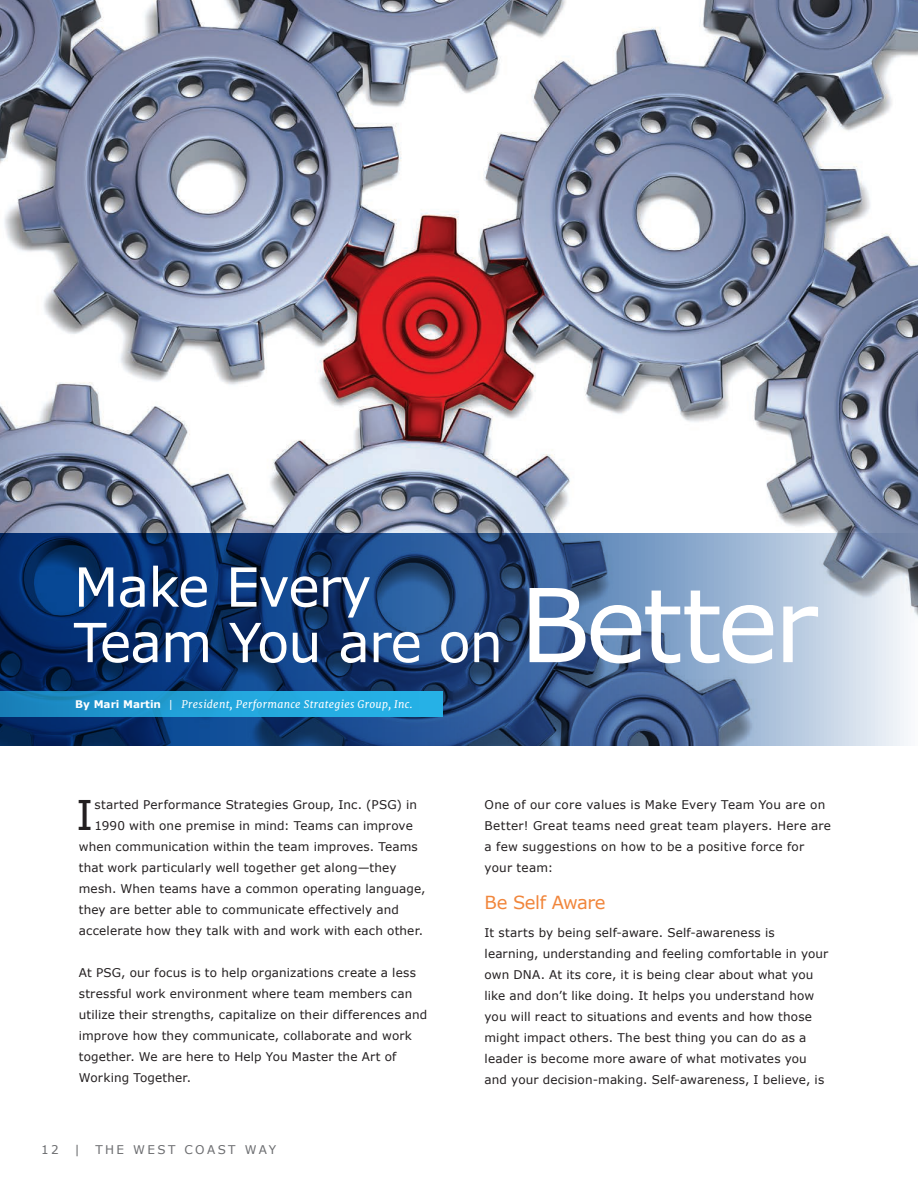
<style>
.page{position:relative;width:918px;height:1188px;background:#fff}
.page>*{position:absolute;margin:0;border:0;box-sizing:border-box;transform-origin:0 0}
.t1{font:54px "Verdana";letter-spacing:-.02em;color:#fff}
.body_text_Drop_Cap{font:40.95px "Verdana";color:#231f20}
.t2{font:18px "Verdana";letter-spacing:-.025em;color:#f1863c}
.body_text_Drop_Cap-2{font:12px/21px "Verdana";letter-spacing:.015em;color:#231f20}
.t3{font:12px "Verdana";letter-spacing:.2em;color:#6c6d70}
.t4{font:italic 10.5px "Merriweather";letter-spacing:.03em;color:#fff}
.s1{font-size:102px}
.s2{font-family:"Verdana";font-weight:700;font-style:normal}
.s3{font-family:"Verdana";font-style:normal}
</style>
<div class="page">
<img style="left:0;top:0;width:918px;height:534px">
<svg style="left:0;top:534px;width:918px;height:212px;background:#456694"></svg>
<div style="left:0;top:691px;width:442px;height:26px;background:linear-gradient(to right,#1a85bd,#28b9ed)"></div>
<p class="t1" style="left:74px;top:553px;width:299px">Make Every</p>
<p class="t1" style="left:74px;top:608px;width:745px">Team You are on <span class="s1">Better</span></p>
<p class="t4" style="left:75px;top:697px;width:339px"><span class="s2">By Mari Martin</span> <span class="s3">|</span> President, Performance Strategies Group, Inc.</p>
<p class="body_text_Drop_Cap" style="left:76px;top:789px;width:19px">I</p>
<p class="body_text_Drop_Cap-2" style="left:95px;top:794px;width:324px">started Performance Strategies Group, Inc. (PSG) in</p>
<p class="body_text_Drop_Cap-2" style="left:95px;top:815px;width:320px">1990 with one premise in mind: Teams can improve</p>
<p class="body_text_Drop_Cap-2" style="left:79px;top:836px;width:340px">when communication within the team improves. Teams</p>
<p class="body_text_Drop_Cap-2" style="left:79px;top:857px;width:319px">that work particularly well together get along—they</p>
<p class="body_text_Drop_Cap-2" style="left:79px;top:878px;width:348px">mesh. When teams have a common operating language,</p>
<p class="body_text_Drop_Cap-2" style="left:79px;top:899px;width:322px">they are better able to communicate effectively and</p>
<p class="body_text_Drop_Cap-2" style="left:79px;top:920px;width:346px">accelerate how they talk with and work with each other.</p>
<p class="body_text_Drop_Cap-2" style="left:79px;top:962px;width:350px">At PSG, our focus is to help organizations create a less stressful work environment where team members can utilize their strengths, capitalize on their differences and improve how they communicate, collaborate and work together. We are here to Help You Master the Art of Working Together.</p>
<p class="t3" style="left:41px;top:1142px;width:19px">12</p>
<p class="t3" style="left:74px;top:1142px;width:7px">|</p>
<p class="t3" style="left:95px;top:1142px;width:182px">THE WEST COAST WAY</p>
<p class="body_text_Drop_Cap-2" style="left:485px;top:794px;width:348px">One of our core values is Make Every Team You are on Better! Great teams need great team players. Here are a few suggestions on how to be a positive force for your team:</p>
<p class="t2" style="left:485px;top:891px;width:123px">Be Self Aware</p>
<p class="body_text_Drop_Cap-2" style="left:485px;top:922px;width:345px">It starts by being self-aware. Self-awareness is learning, understanding and feeling comfortable in your own DNA. At its core, it is being clear about what you like and don’t like doing. It helps you understand how you will react to situations and events and how those might impact others. The best thing you can do as a leader is become more aware of what motivates you and your decision-making. Self-awareness, I believe, is</p>
</div>
